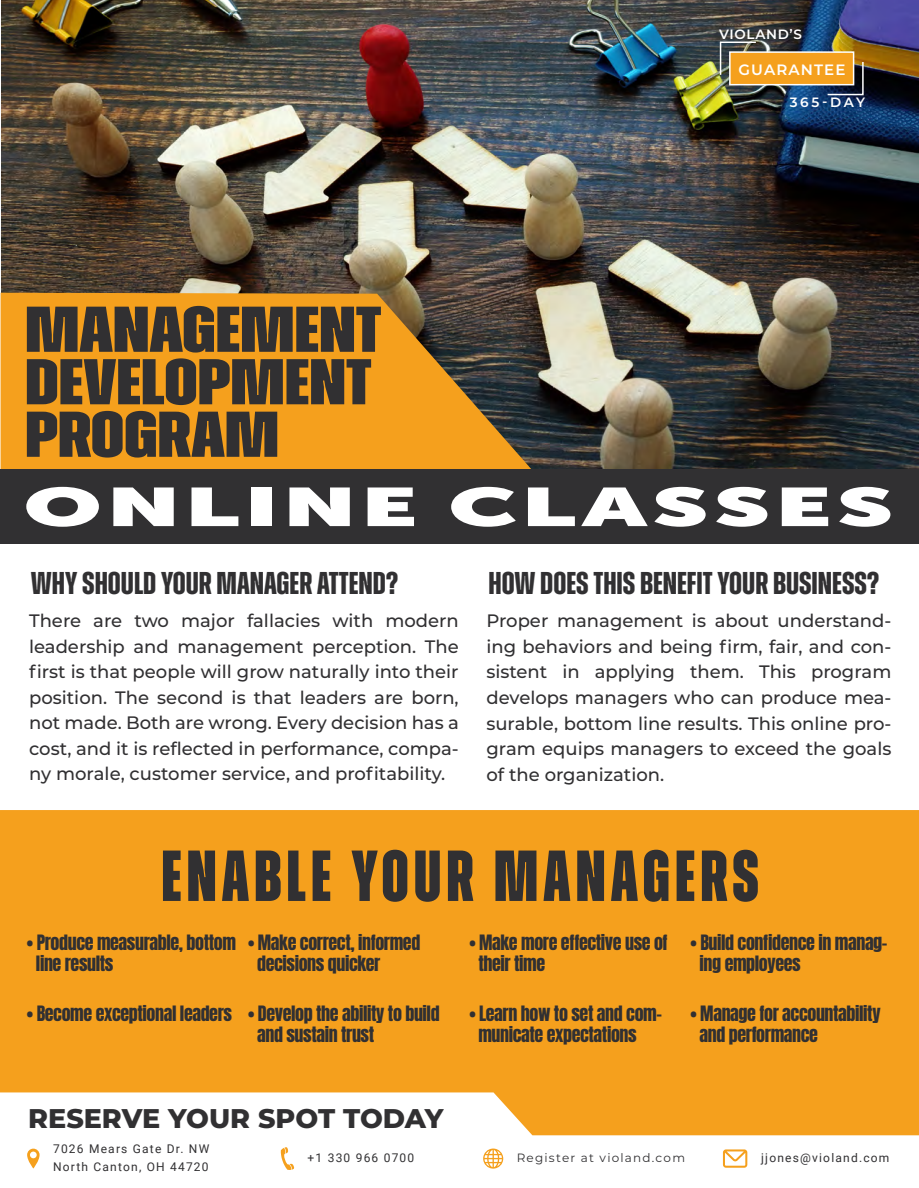
<style>
.page{position:relative;width:919px;height:1188px;background:#fff}
.page>*{position:absolute;margin:0;border:0;box-sizing:border-box;transform-origin:0 0}
.t1{font:800 72px "Zuume";letter-spacing:.075em;color:#313032}
.t2{font:800 64.5px/52.5px "Zuume";color:#313032;scale:1.38 1}
.t3{font:900 54px "Museo Sans Display";letter-spacing:.065em;color:#fff;scale:1.75 1}
.t4{font:700 31.5px "Zuume";color:#313032;scale:1.09 1}
.t5{font:800 27px "Montserrat";color:#313032}
.t6{font:500 18px/25.5px "Montserrat";color:#313032;text-align:justify}
.t7{font:18px/21.6px "Anton";letter-spacing:-.02em;color:#313032}
.t8{font:600 15px "Montserrat";letter-spacing:.075em;color:#fff}
.t9{font:600 13.5px "Montserrat";letter-spacing:.05em;color:#fff}
.t10{font:12px/18px "Roboto";letter-spacing:.1em;color:#313032}
.t11{font:12px "Montserrat";letter-spacing:.1em;color:#313032}
</style>
<div class="page">
<svg style="left:0;top:810px;width:918px;height:325px;background:#f5a62d"></svg>
<img style="left:1px;top:0;width:917px;height:469px">
<svg style="left:1px;top:293px;width:530px;height:176px;background:#da9121"></svg>
<div style="left:729px;top:51px;width:125px;height:34px;background:#f5a01d;border:2px solid #fff"></div>
<svg style="left:826px;top:60px;width:38px;height:36px"></svg>
<svg style="left:719px;top:41px;width:38px;height:35px"></svg>
<svg style="left:27px;top:1149px;width:13px;height:20px"></svg>
<svg style="left:281px;top:1147px;width:13px;height:23px"></svg>
<svg style="left:722px;top:1149px;width:25px;height:19px"></svg>
<div style="left:0;top:469px;width:918px;height:75px;background:#313032"></div>
<svg style="left:483px;top:1149px;width:20px;height:20px"></svg>
<p class="t9" style="left:719px;top:25px;width:84px">VIOLAND’S</p>
<p class="t8" style="left:738px;top:59px;width:108px">GUARANTEE</p>
<p class="t9" style="left:789px;top:93px;width:77px">365-DAY</p>
<h2 class="t2" style="left:25px;top:304px;width:260px">MANAGEMENT<br>DEVELOPMENT<br>PROGRAM</h2>
<h3 class="t3" style="left:24px;top:476px;width:498px">ONLINE CLASSES</h3>
<h3 class="t4" style="left:31px;top:566px;width:338px">WHY SHOULD YOUR MANAGER ATTEND?</h3>
<p class="t6" style="left:29px;top:608px;width:431px">There are two major fallacies with modern leadership and management perception. The first is that people will grow naturally into their position. The second is that leaders are born, not made. Both are wrong. Every decision has a cost, and it is reflected in performance, compa&shy;ny morale, customer service, and profitability.</p>
<p class="t6" style="left:486px;top:608px;width:406px">Proper management is about understand&shy;ing behaviors and being firm, fair, and con&shy;sistent in applying them. This program develops managers who can produce mea&shy;surable, bottom line results. This online pro&shy;gram equips managers to exceed the goals of the organization.</p>
<h3 class="t4" style="left:488px;top:566px;width:359px">HOW DOES THIS BENEFIT YOUR BUSINESS?</h3>
<h1 class="t1" style="left:161px;top:838px;width:598px">ENABLE YOUR MANAGERS</h1>
<p class="t7" style="left:36px;top:933px;width:202px;text-indent:-9px">• Produce measurable, bottom line results</p>
<p class="t7" style="left:257px;top:933px;width:165px;text-indent:-9px">• Make correct, informed decisions quicker</p>
<p class="t7" style="left:478px;top:933px;width:191px;text-indent:-9px">• Make more effective use of their time</p>
<p class="t7" style="left:699px;top:933px;width:189px;text-indent:-9px">• Build confidence in manag&shy;ing employees</p>
<p class="t7" style="left:257px;top:1004px;width:184px;text-indent:-230px">• Become exceptional leaders • Develop the ability to build and sustain trust</p>
<p class="t7" style="left:478px;top:1004px;width:185px;text-indent:-9px">• Learn how to set and com&shy;municate expectations</p>
<p class="t7" style="left:699px;top:1004px;width:182px;text-indent:-9px">• Manage for accountability and performance</p>
<h3 class="t5" style="left:28px;top:1098px;width:417px">RESERVE YOUR SPOT TODAY</h3>
<p class="t10" style="left:53px;top:1139px;width:158px">7026 Mears Gate Dr. NW<br>North Canton, OH 44720</p>
<p class="t10" style="left:307px;top:1148px;width:108px">+1 330 966 0700</p>
<p class="t11" style="left:516px;top:1149px;width:170px">Register at violand.com</p>
<p class="t10" style="left:761px;top:1148px;width:130px">jjones@violand.com</p>
</div>
